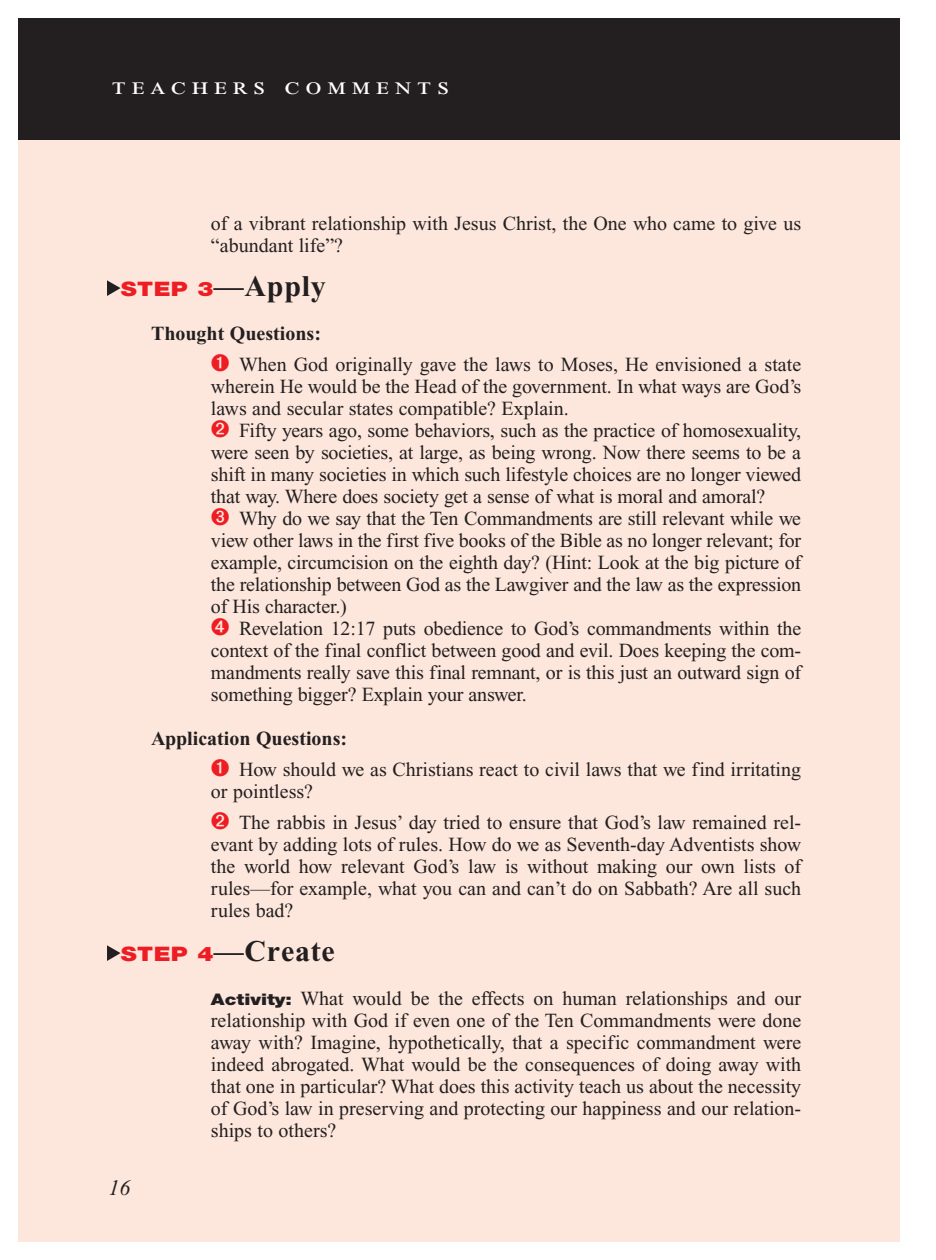
<style>
.page{position:relative;width:936px;height:1260px;background:#fff}
.page>*{position:absolute;margin:0;border:0;box-sizing:border-box;transform-origin:0 0}
.T_Aim_bodyXindent{font:700 30px "Times New Roman PS Std";letter-spacing:.025em;color:#231f20}
.t1{font:24px "Times New Roman PS Std";letter-spacing:.2em;color:#fff;scale:1.2 1}
.t2{font:italic 22px "Times New Roman PS Std";color:#231f20}
.First_Line_Space_Tea{font:20px/22px "Times New Roman PS Std";color:#231f20;text-align:justify}
.Bulleted_Points1{font:20px/22px "Times New Roman PS Std";letter-spacing:-.01em;color:#231f20;text-align:justify}
.Roman_Numeral_Sub_He{font:700 20px "Times New Roman PS Std";color:#231f20}
.s1{font-family:"Helvetica Neue LT Std";font-weight:900;font-size:20px;color:#ee1d23}
.s2{font-family:"Helvetica Neue LT Std";font-weight:900;font-size:16px}
</style>
<div class="page">
<div style="left:18px;top:134px;width:882px;height:1108px;background:#fde7dc"></div>
<div style="left:18px;top:18px;width:882px;height:122px;background:#231f20"></div>
<svg style="left:107px;top:280px;width:14px;height:16px"></svg>
<svg style="left:107px;top:945px;width:14px;height:16px"></svg>
<p class="t1" style="left:112px;top:73px;width:283px">teachers comments</p>
<p class="First_Line_Space_Tea" style="left:211px;top:212px;width:592px">of a vibrant relationship with Jesus Christ, the One who came to give us “abundant life”?</p>
<p class="T_Aim_bodyXindent" style="left:121px;top:269px;width:206px"><span class="s1">STEP 3</span>—Apply</p>
<p class="Roman_Numeral_Sub_He" style="left:151px;top:322px;width:171px">Thought Questions:</p>
<p class="First_Line_Space_Tea" style="left:211px;top:353px;width:592px;text-indent:28px">When God originally gave the laws to Moses, He envisioned a state wherein He would be the Head of the government. In what ways are God’s laws and secular states compatible? Explain.</p>
<p class="Bulleted_Points1" style="left:211px;top:419px;width:592px;text-indent:28px">Fifty years ago, some behaviors, such as the practice of homosexuality, were seen by societies, at large, as being wrong. Now there seems to be a shift in many societies in which such lifestyle choices are no longer viewed that way. Where does society get a sense of what is moral and amoral?</p>
<p class="Bulleted_Points1" style="left:211px;top:507px;width:592px;text-indent:28px">Why do we say that the Ten Commandments are still relevant while we view other laws in the first five books of the Bible as no longer relevant; for example, circumcision on the eighth day? (Hint: Look at the big picture of the relationship between God as the Lawgiver and the law as the expression of His character.)</p>
<p class="Bulleted_Points1" style="left:211px;top:617px;width:592px;text-indent:28px">Revelation 12:17 puts obedience to God’s commandments within the context of the final conflict between good and evil. Does keeping the com&shy;mandments really save this final remnant, or is this just an outward sign of something bigger? Explain your answer.</p>
<p class="Roman_Numeral_Sub_He" style="left:151px;top:727px;width:198px">Application Questions:</p>
<p class="First_Line_Space_Tea" style="left:211px;top:758px;width:592px;text-indent:28px">How should we as Christians react to civil laws that we find irritating or pointless?</p>
<p class="First_Line_Space_Tea" style="left:211px;top:811px;width:592px;text-indent:28px">The rabbis in Jesus’ day tried to ensure that God’s law remained rel&shy;evant by adding lots of rules. How do we as Seventh-day Adventists show the world how relevant God’s law is without making our own lists of rules—for example, what you can and can’t do on Sabbath? Are all such rules bad?</p>
<p class="T_Aim_bodyXindent" style="left:121px;top:934px;width:215px"><span class="s1">STEP 4</span>—Create</p>
<p class="First_Line_Space_Tea" style="left:211px;top:987px;width:592px"><span class="s2">Activity:</span> What would be the effects on human relationships and our relationship with God if even one of the Ten Commandments were done away with? Imagine, hypothetically, that a specific commandment were indeed abrogated. What would be the consequences of doing away with that one in particular? What does this activity teach us about the necessity of God’s law in preserving and protecting our happiness and our relation&shy;ships to others?</p>
<p class="t2" style="left:109px;top:1176px;width:23px">16</p>
</div>
